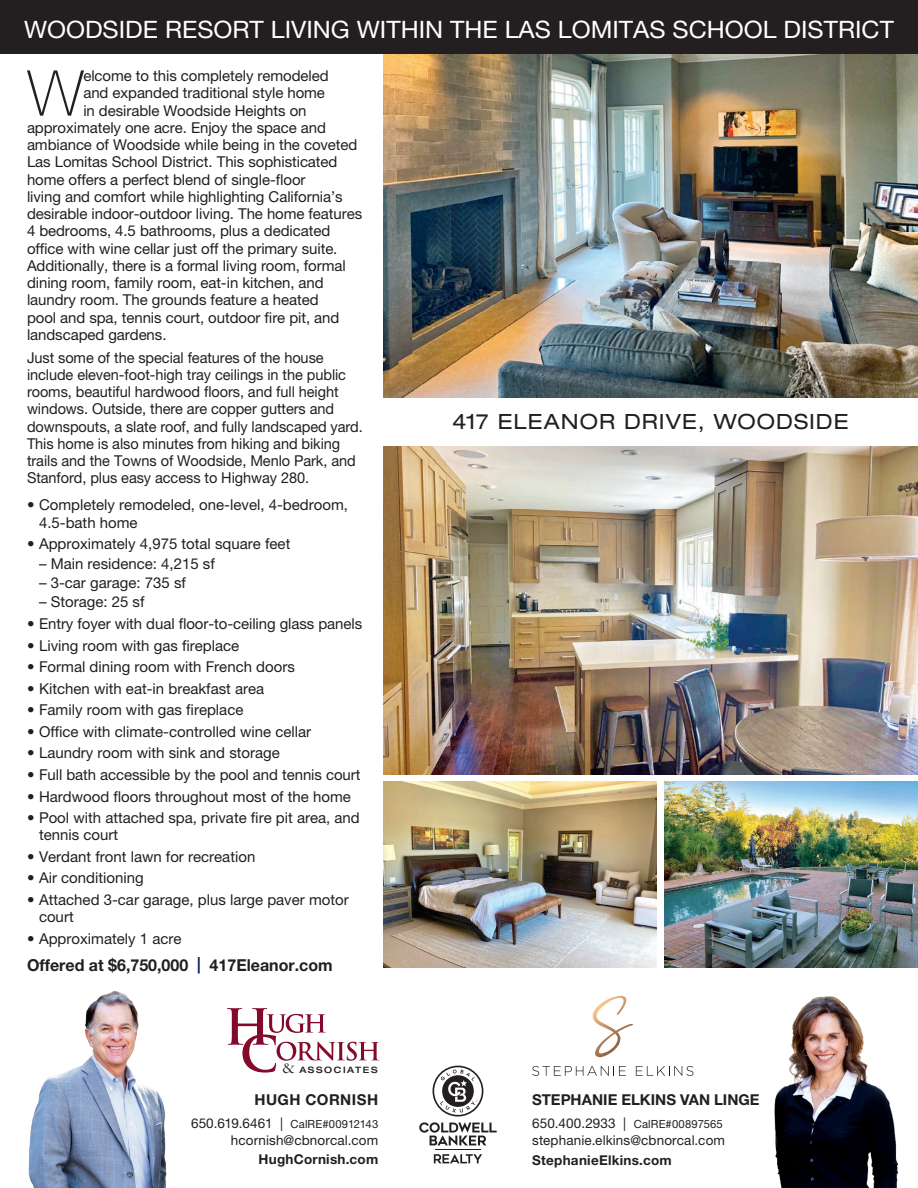
<style>
.page{position:relative;width:918px;height:1188px;background:#fff}
.page>*{position:absolute;margin:0;border:0;box-sizing:border-box;transform-origin:0 0}
.Main_Paragraph{font:100 63.3px "Helvetica Neue LT Pro";color:#231f20}
.Headline{font:24px "Helvetica Neue LT Pro";color:#fff;scale:1.04 1}
.Address{font:expanded 21px "Helvetica Neue LT Pro";letter-spacing:.05em;color:#231f20}
.body{font:700 16.5px "Helvetica Neue LT Pro";color:#231f20}
.Main_Paragraph-2{font:15px/17.2px "Helvetica Neue LT Pro";letter-spacing:-.005em;color:#231f20}
.Bullets{font:15px/17.2px "Helvetica Neue LT Pro";color:#231f20}
.t1{font:700 15px "Helvetica Neue LT Pro";letter-spacing:.005em;color:#231f20}
.t2{font:700 15px "Helvetica Neue LT Pro";letter-spacing:.035em;color:#231f20}
.t3{font:13.5px "Helvetica Neue LT Pro";letter-spacing:.01em;color:#231f20}
.t4{font:700 13.5px "Helvetica Neue LT Pro";letter-spacing:.02em;color:#231f20}
.t5{font:11.25px "Helvetica Neue LT Pro";letter-spacing:.015em;color:#231f20}
.t6{font:500 expanded 8.85px "Helvetica Neue LT Pro";letter-spacing:.18em;color:#231f20}
.s1{color:#001f5a}
.s2{font-family:"Garamond Premr Pro Disp";font-weight:400;font-stretch:normal;font-size:16.8px}
.s3{font-size:13.5px}
</style>
<div class="page">
<img style="left:383px;top:54px;width:535px;height:343px">
<img style="left:383px;top:447px;width:535px;height:327px">
<img style="left:665px;top:782px;width:253px;height:185px">
<img style="left:383px;top:782px;width:273px;height:185px">
<svg style="left:227px;top:1008px;width:152px;height:65px"></svg>
<svg style="left:532px;top:1066px;width:94px;height:10px"></svg>
<svg style="left:636px;top:1066px;width:57px;height:10px"></svg>
<svg style="left:593px;top:996px;width:40px;height:61px"></svg>
<img style="left:28px;top:990px;width:139px;height:198px">
<img style="left:774px;top:996px;width:125px;height:192px">
<hr style="left:435px;top:1150px;width:46px;height:1px;background:#231f20">
<svg style="left:419px;top:1066px;width:78px;height:79px"></svg>
<svg style="left:434px;top:1154px;width:48px;height:9px"></svg>
<div style="left:0;top:0;width:918px;height:54px;background:#231f20"></div>
<p class="Headline" style="left:24px;top:15px;width:838px">WOODSIDE RESORT LIVING WITHIN THE LAS LOMITAS SCHOOL DISTRICT</p>
<p class="Main_Paragraph" style="left:27px;top:57px;width:58px">W</p>
<p class="Main_Paragraph-2" style="left:83px;top:67px;width:247px">elcome to this completely remodeled</p>
<p class="Main_Paragraph-2" style="left:83px;top:84px;width:243px">and expanded traditional style home</p>
<p class="Main_Paragraph-2" style="left:83px;top:101px;width:225px">in desirable Woodside Heights on</p>
<p class="Main_Paragraph-2" style="left:27px;top:119px;width:301px">approximately one acre. Enjoy the space and</p>
<p class="Main_Paragraph-2" style="left:27px;top:136px;width:332px">ambiance of Woodside while being in the coveted</p>
<p class="Main_Paragraph-2" style="left:27px;top:153px;width:312px">Las Lomitas School District. This sophisticated</p>
<p class="Main_Paragraph-2" style="left:27px;top:170px;width:280px">home offers a perfect blend of single-floor</p>
<p class="Main_Paragraph-2" style="left:27px;top:188px;width:317px">living and comfort while highlighting California’s</p>
<p class="Main_Paragraph-2" style="left:27px;top:205px;width:337px">desirable indoor-outdoor living. The home features</p>
<p class="Main_Paragraph-2" style="left:27px;top:222px;width:305px">4 bedrooms, 4.5 bathrooms, plus a dedicated</p>
<p class="Main_Paragraph-2" style="left:27px;top:239px;width:312px">office with wine cellar just off the primary suite.</p>
<p class="Main_Paragraph-2" style="left:27px;top:257px;width:320px">Additionally, there is a formal living room, formal</p>
<p class="Main_Paragraph-2" style="left:27px;top:274px;width:298px">dining room, family room, eat-in kitchen, and</p>
<p class="Main_Paragraph-2" style="left:27px;top:291px;width:293px">laundry room. The grounds feature a heated</p>
<p class="Main_Paragraph-2" style="left:27px;top:308px;width:314px">pool and spa, tennis court, outdoor fire pit, and</p>
<p class="Main_Paragraph-2" style="left:27px;top:326px;width:141px">landscaped gardens.</p>
<p class="Main_Paragraph-2" style="left:27px;top:348px;width:337px">Just some of the special features of the house include eleven-foot-high tray ceilings in the public rooms, beautiful hardwood floors, and full height windows. Outside, there are copper gutters and downspouts, a slate roof, and fully landscaped yard.<br>This home is also minutes from hiking and biking trails and the Towns of Woodside, Menlo Park, and Stanford, plus easy access to Highway 280.</p>
<p class="Bullets" style="left:39px;top:496px;width:310px;text-indent:-12px">• Completely remodeled, one-level, 4-bedroom,<br>4.5-bath home</p>
<p class="Bullets" style="left:27px;top:535px;width:265px">• Approximately 4,975 total square feet</p>
<p class="Bullets" style="left:39px;top:554px;width:177px">– Main residence: 4,215 sf</p>
<p class="Bullets" style="left:39px;top:574px;width:148px">– 3-car garage: 735 sf</p>
<p class="Bullets" style="left:39px;top:593px;width:107px">– Storage: 25 sf</p>
<p class="Bullets" style="left:27px;top:615px;width:337px">• Entry foyer with dual floor-to-ceiling glass panels</p>
<p class="Bullets" style="left:27px;top:636px;width:214px">• Living room with gas fireplace</p>
<p class="Bullets" style="left:27px;top:658px;width:269px">• Formal dining room with French doors</p>
<p class="Bullets" style="left:27px;top:680px;width:239px">• Kitchen with eat-in breakfast area</p>
<p class="Bullets" style="left:27px;top:701px;width:218px">• Family room with gas fireplace</p>
<p class="Bullets" style="left:27px;top:723px;width:286px">• Office with climate-controlled wine cellar</p>
<p class="Bullets" style="left:27px;top:744px;width:254px">• Laundry room with sink and storage</p>
<p class="Bullets" style="left:27px;top:766px;width:335px">• Full bath accessible by the pool and tennis court</p>
<p class="Bullets" style="left:27px;top:787px;width:325px">• Hardwood floors throughout most of the home</p>
<p class="Bullets" style="left:39px;top:809px;width:322px;text-indent:-12px">• Pool with attached spa, private fire pit area, and tennis court</p>
<p class="Bullets" style="left:27px;top:848px;width:230px">• Verdant front lawn for recreation</p>
<p class="Bullets" style="left:27px;top:869px;width:118px">• Air conditioning</p>
<p class="Bullets" style="left:39px;top:891px;width:311px;text-indent:-12px">• Attached 3-car garage, plus large paver motor court</p>
<p class="Bullets" style="left:27px;top:930px;width:156px">• Approximately 1 acre</p>
<p class="body" style="left:27px;top:955px;width:307px">Offered at $6,750,000 <span class="s1">|</span> 417Eleanor.com</p>
<p class="t6" style="left:283px;top:1064px;width:96px"><span class="s2">&amp;</span> ASSOCIATES</p>
<p class="t2" style="left:254px;top:1090px;width:125px">HUGH CORNISH</p>
<p class="t5" style="left:191px;top:1118px;width:189px"><span class="s3">650.619.6461 |</span> CalRE#00912143</p>
<p class="t3" style="left:231px;top:1132px;width:149px">hcornish@cbnorcal.com</p>
<p class="t4" style="left:259px;top:1151px;width:121px">HughCornish.com</p>
<p class="Address" style="left:453px;top:409px;width:397px">417 ELEANOR DRIVE, WOODSIDE</p>
<p class="t1" style="left:532px;top:1090px;width:229px">STEPHANIE ELKINS VAN LINGE</p>
<p class="t5" style="left:532px;top:1118px;width:192px"><span class="s3">650.400.2933 |</span> CalRE#00897565</p>
<p class="t3" style="left:532px;top:1133px;width:194px">stephanie.elkins@cbnorcal.com</p>
<p class="t4" style="left:532px;top:1151px;width:141px">StephanieElkins.com</p>
</div>
